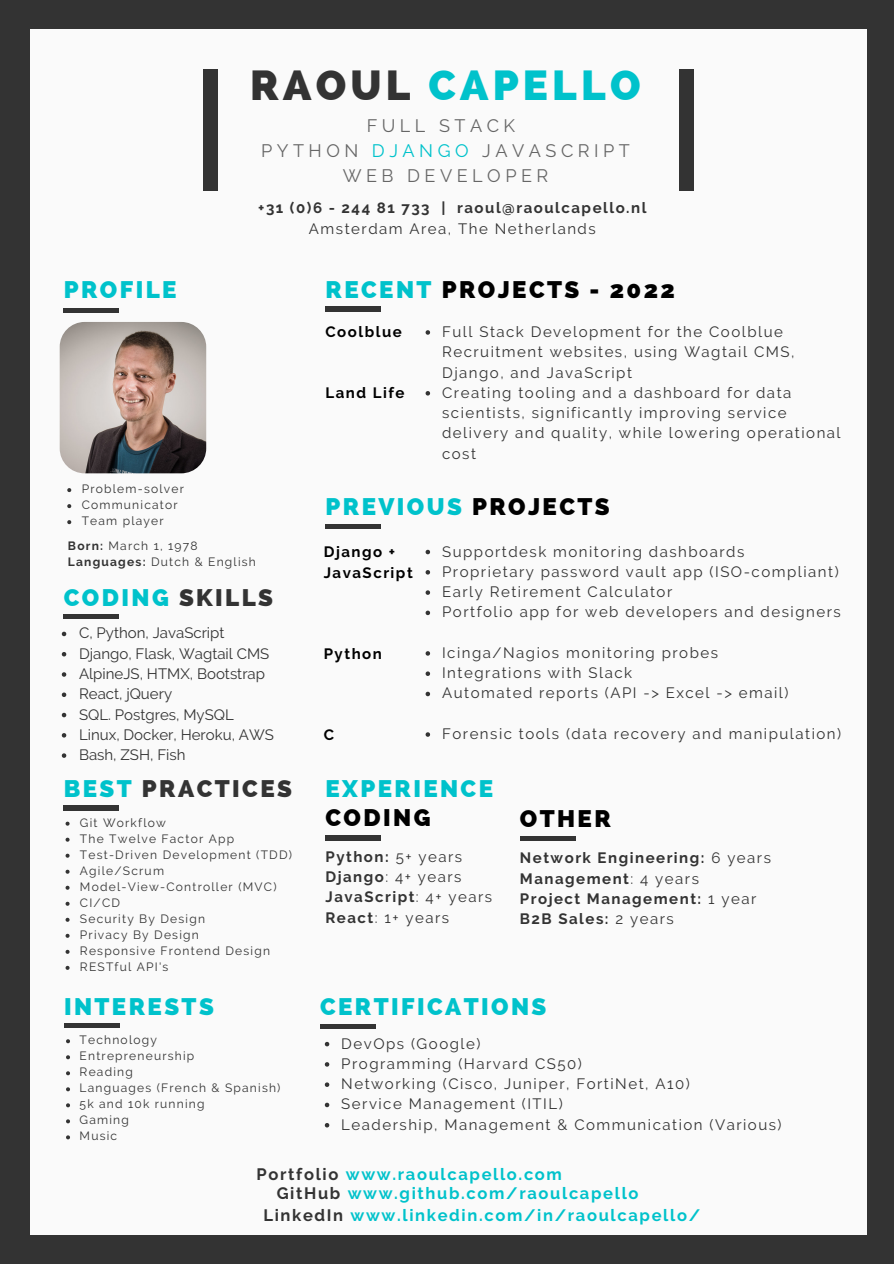
<style>
.page{position:relative;width:894px;height:1264px;background:#fff}
.page>*{position:absolute;margin:0;border:0;box-sizing:border-box;transform-origin:0 0}
.t1{font:800 42px "Raleway";letter-spacing:.1em;color:#00c2cb}
.t2{font:800 24px "Raleway";letter-spacing:.1em;color:#00c2cb}
.t3{font:800 24px "Raleway";letter-spacing:.1em;color:#000}
.t4{font:800 24px "Raleway";letter-spacing:.1em;color:#333}
.t5{font:18px/24.8px "Raleway";letter-spacing:.25em;color:#666;text-align:center}
.t6{font:700 16.5px/22.5px "Raleway";letter-spacing:.1em;color:#00c2cb}
.t7{font:15px/20.2px "Raleway";letter-spacing:.1em;color:#333}
.t8{font:15px/20.2px "Raleway";color:#333}
.t9{font:700 15px/20.2px "Raleway";letter-spacing:.1em;color:#333}
.t10{font:700 15px/20.2px "Raleway";letter-spacing:.1em;color:#000}
.t11{font:12px/16px "Raleway";letter-spacing:.1em;color:#333}
.s1{color:#333}
.s2{color:#00c2cb}
.s3{font-weight:700}
.s4{color:#000}
.s5{font-weight:400}
</style>
<div class="page">
<div style="left:0;top:0;width:893px;height:1263px;background:#333"></div>
<div style="left:30px;top:30px;width:836px;height:1205px;background:#fafafa"></div>
<div style="left:203px;top:70px;width:14px;height:120px;background:#333"></div>
<div style="left:679px;top:70px;width:15px;height:120px;background:#333"></div>
<div style="left:64px;top:614px;width:55px;height:5px;background:#333"></div>
<svg style="left:62px;top:631px;width:4px;height:5px"></svg>
<svg style="left:62px;top:652px;width:4px;height:4px"></svg>
<svg style="left:62px;top:672px;width:4px;height:4px"></svg>
<svg style="left:62px;top:692px;width:4px;height:5px"></svg>
<svg style="left:62px;top:712px;width:4px;height:5px"></svg>
<svg style="left:62px;top:733px;width:4px;height:4px"></svg>
<svg style="left:62px;top:753px;width:4px;height:4px"></svg>
<div style="left:64px;top:308px;width:55px;height:5px;background:#333"></div>
<svg style="left:67px;top:488px;width:4px;height:4px"></svg>
<svg style="left:67px;top:504px;width:4px;height:4px"></svg>
<svg style="left:67px;top:520px;width:4px;height:4px"></svg>
<img style="left:60px;top:322px;width:146px;height:151px;border-radius:25px">
<div style="left:64px;top:805px;width:55px;height:5px;background:#333"></div>
<svg style="left:66px;top:821px;width:4px;height:4px"></svg>
<svg style="left:66px;top:837px;width:4px;height:4px"></svg>
<svg style="left:66px;top:853px;width:4px;height:4px"></svg>
<svg style="left:66px;top:869px;width:4px;height:4px"></svg>
<svg style="left:66px;top:885px;width:4px;height:4px"></svg>
<svg style="left:66px;top:901px;width:4px;height:4px"></svg>
<svg style="left:66px;top:917px;width:4px;height:4px"></svg>
<svg style="left:66px;top:933px;width:4px;height:4px"></svg>
<svg style="left:66px;top:949px;width:4px;height:4px"></svg>
<svg style="left:66px;top:965px;width:4px;height:4px"></svg>
<svg style="left:66px;top:1039px;width:4px;height:4px"></svg>
<svg style="left:66px;top:1055px;width:4px;height:4px"></svg>
<svg style="left:66px;top:1071px;width:4px;height:4px"></svg>
<svg style="left:66px;top:1087px;width:4px;height:4px"></svg>
<svg style="left:66px;top:1103px;width:4px;height:4px"></svg>
<svg style="left:66px;top:1119px;width:4px;height:4px"></svg>
<svg style="left:66px;top:1135px;width:4px;height:4px"></svg>
<hr style="left:64px;top:1023px;width:55px;height:4px;background:#333">
<hr style="left:320px;top:1024px;width:55px;height:4px;background:#333">
<svg style="left:325px;top:1041px;width:4px;height:5px"></svg>
<svg style="left:325px;top:1062px;width:4px;height:4px"></svg>
<svg style="left:325px;top:1082px;width:4px;height:4px"></svg>
<svg style="left:325px;top:1102px;width:4px;height:5px"></svg>
<svg style="left:325px;top:1123px;width:4px;height:4px"></svg>
<hr style="left:519px;top:836px;width:56px;height:4px;background:#333">
<div style="left:325px;top:835px;width:55px;height:5px;background:#333"></div>
<div style="left:325px;top:524px;width:55px;height:5px;background:#333"></div>
<svg style="left:425px;top:550px;width:5px;height:4px"></svg>
<svg style="left:425px;top:570px;width:5px;height:4px"></svg>
<svg style="left:425px;top:590px;width:5px;height:5px"></svg>
<svg style="left:425px;top:610px;width:5px;height:5px"></svg>
<svg style="left:425px;top:651px;width:5px;height:4px"></svg>
<svg style="left:425px;top:671px;width:5px;height:5px"></svg>
<svg style="left:425px;top:691px;width:5px;height:5px"></svg>
<svg style="left:425px;top:732px;width:5px;height:4px"></svg>
<div style="left:325px;top:306px;width:55px;height:5px;background:#333"></div>
<svg style="left:425px;top:330px;width:5px;height:5px"></svg>
<svg style="left:425px;top:391px;width:5px;height:4px"></svg>
<h2 class="t2" style="left:64px;top:275px;width:114px">PROFILE</h2>
<h1 class="t1" style="left:250px;top:61px;width:392px"><span class="s1">RAOUL</span> CAPELLO</h1>
<p class="t5" style="left:261px;top:113px;width:370px">FULL STACK<br>PYTHON <span class="s2">DJANGO</span> JAVASCRIPT<br>WEB DEVELOPER</p>
<p class="t9" style="left:258px;top:198px;width:389px">+31 (0)6 - 244 81 733 | raoul@raoulcapello.nl</p>
<p class="t7" style="left:309px;top:218px;width:288px">Amsterdam Area, The Netherlands</p>
<h2 class="t3" style="left:325px;top:275px;width:351px"><span class="s2">RECENT</span> PROJECTS - 2022</h2>
<p class="t10" style="left:325px;top:322px;width:78px">Coolblue</p>
<p class="t7" style="left:442px;top:321px;width:400px">Full Stack Development for the Coolblue Recruitment websites, using Wagtail CMS, Django, and JavaScript<br>Creating tooling and a dashboard for data scientists, significantly improving service delivery and quality, while lowering operational cost</p>
<p class="t10" style="left:325px;top:382px;width:80px">Land Life</p>
<p class="t11" style="left:82px;top:481px;width:104px">Problem-solver<br>Communicator<br>Team player</p>
<p class="t11" style="left:68px;top:537px;width:189px"><span class="s3">Born:</span> March 1, 1978<br><span class="s3">Languages:</span> Dutch &amp; English</p>
<h2 class="t2" style="left:64px;top:583px;width:211px">CODING <span class="s1">SKILLS</span></h2>
<p class="t8" style="left:79px;top:623px;width:196px">C, Python, JavaScript<br>Django, Flask, Wagtail CMS<br>AlpineJS, HTMX, Bootstrap<br>React, jQuery<br>SQL. Postgres, MySQL<br>Linux, Docker, Heroku, AWS<br>Bash, ZSH, Fish</p>
<h2 class="t4" style="left:64px;top:774px;width:229px"><span class="s2">BEST</span> PRACTICES</h2>
<p class="t11" style="left:80px;top:814px;width:213px">Git Workflow<br>The Twelve Factor App<br>Test-Driven Development (TDD)<br>Agile/Scrum<br>Model-View-Controller (MVC)<br>CI/CD<br>Security By Design<br>Privacy By Design<br>Responsive Frontend Design<br>RESTful API's</p>
<h2 class="t2" style="left:325px;top:493px;width:286px">PREVIOUS <span class="s4">PROJECTS</span></h2>
<p class="t10" style="left:324px;top:542px;width:90px">Django +<br>JavaScript</p>
<p class="t7" style="left:442px;top:541px;width:400px">Supportdesk monitoring dashboards<br>Proprietary password vault app (ISO-compliant)<br>Early Retirement Calculator<br>Portfolio app for web developers and designers</p>
<p class="t7" style="left:442px;top:642px;width:348px">Icinga/Nagios monitoring probes<br>Integrations with Slack<br>Automated reports (API -&gt; Excel -&gt; email)</p>
<p class="t7" style="left:442px;top:723px;width:400px">Forensic tools (data recovery and manipulation)</p>
<p class="t10" style="left:324px;top:643px;width:60px">Python</p>
<p class="t10" style="left:324px;top:724px;width:12px">C</p>
<h2 class="t2" style="left:325px;top:774px;width:169px">EXPERIENCE</h2>
<h2 class="t3" style="left:325px;top:803px;width:106px">CODING</h2>
<p class="t7" style="left:325px;top:846px;width:168px"><span class="s3">Python:</span> 5+ years<br><span class="s3">Django</span>: 4+ years<br><span class="s3">JavaScript</span>: 4+ years<br><span class="s3">React</span>: 1+ years</p>
<h2 class="t3" style="left:519px;top:804px;width:92px">OTHER</h2>
<p class="t9" style="left:519px;top:848px;width:252px">Network Engineering: <span class="s5">6 years<br></span>Management<span class="s5">: 4 years<br></span>Project Management: <span class="s5">1 year<br></span>B2B Sales: <span class="s5">2 years</span></p>
<h2 class="t2" style="left:64px;top:992px;width:151px">INTERESTS</h2>
<h2 class="t2" style="left:320px;top:992px;width:228px">CERTIFICATIONS</h2>
<p class="t7" style="left:341px;top:1033px;width:441px">DevOps (Google)<br>Programming (Harvard CS50)<br>Networking (Cisco, Juniper, FortiNet, A10)<br>Service Management (ITIL)<br>Leadership, Management &amp; Communication (Various)</p>
<p class="t6" style="left:256px;top:1162px;width:307px"><span class="s1">Portfolio</span> www.raoulcapello.com</p>
<p class="t11" style="left:80px;top:1031px;width:202px">Technology<br>Entrepreneurship<br>Reading<br>Languages (French &amp; Spanish)<br>5k and 10k running<br>Gaming<br>Music</p>
<p class="t6" style="left:263px;top:1181px;width:438px;text-indent:13px"><span class="s1">GitHub</span> www.github.com/raoulcapello<br><span class="s1">LinkedIn</span> www.linkedin.com/in/raoulcapello/</p>
</div>
